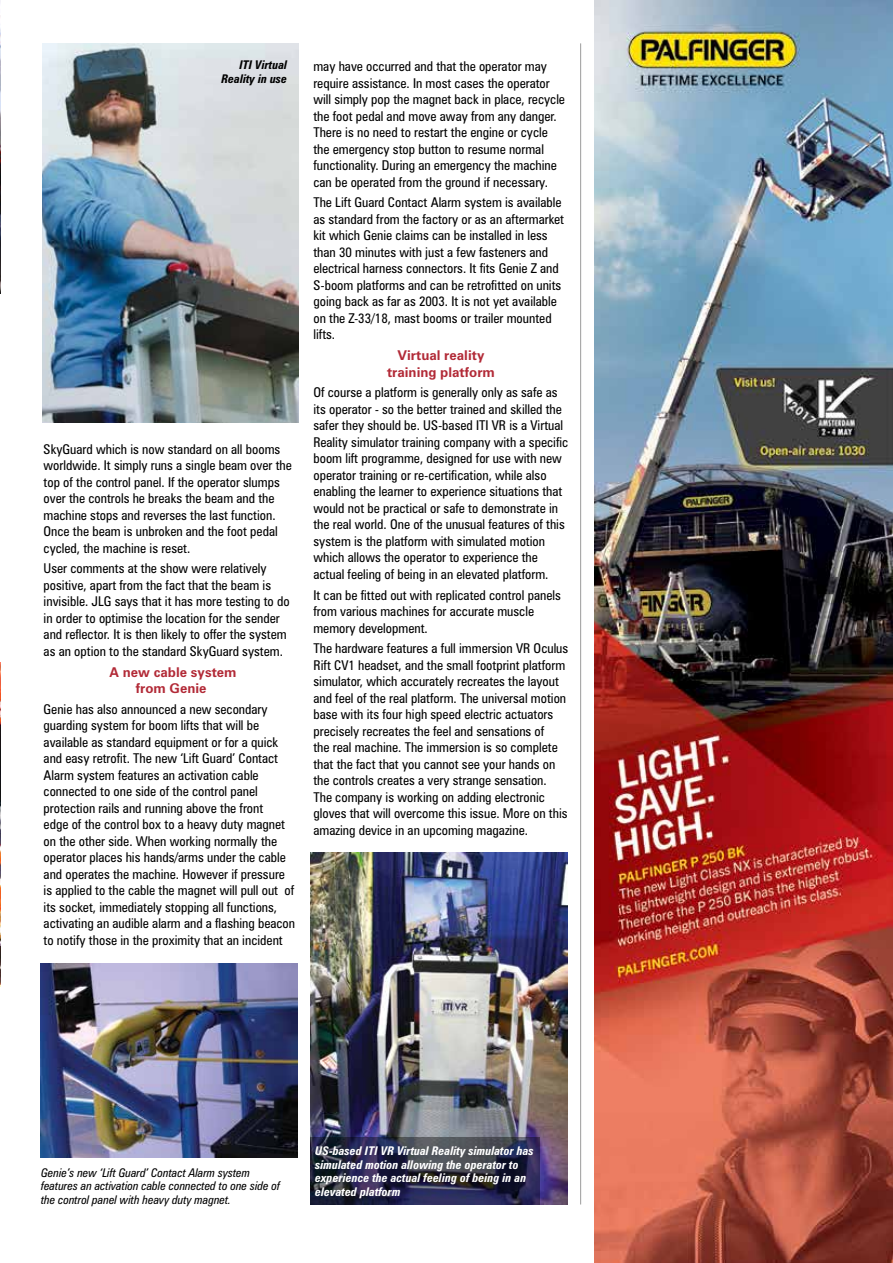
<style>
.page{position:relative;width:893px;height:1263px;background:#fff}
.page>*{position:absolute;margin:0;border:0;box-sizing:border-box;transform-origin:0 0}
.t1{font:condensed 13.5px/16.5px "Zurich BT";color:#000}
.t2{font:700 13.5px/16.5px "Zurich BT";color:#b22a37;text-align:center}
.t3{font:italic 700 condensed 12px/13.5px "Zurich BT";color:#fff}
.t4{font:italic condensed 12px/13.5px "Zurich BT";color:#000}
.t5{font:italic 700 condensed 12px/13.5px "Zurich BT";color:#000;text-align:right}
</style>
<div class="page">
<hr style="left:580px;top:43px;width:1px;height:1161px;background:#000">
<img style="left:0;top:0;width:1px;height:293px">
<img style="left:0;top:663px;width:1px;height:323px">
<img style="left:41px;top:963px;width:256px;height:194px">
<img style="left:311px;top:853px;width:256px;height:351px">
<img style="left:42px;top:43px;width:257px;height:380px">
<svg style="left:311px;top:1137px;width:229px;height:67px;background:#2c2e47"></svg>
<img style="left:594px;top:0;width:299px;height:1263px">
<p class="t5" style="left:221px;top:58px;width:67px">ITI Virtual<br>Reality in use</p>
<p class="t1" style="left:44px;top:440px;width:250px">SkyGuard which is now standard on all booms worldwide. It simply runs a single beam over the top of the control panel. If the operator slumps over the controls he breaks the beam and the machine stops and reverses the last function.<br>Once the beam is unbroken and the foot pedal cycled, the machine is reset.</p>
<p class="t1" style="left:44px;top:560px;width:248px">User comments at the show were relatively positive, apart from the fact that the beam is invisible. JLG says that it has more testing to do in order to optimise the location for the sender and reflector. It is then likely to offer the system as an option to the standard SkyGuard system.</p>
<p class="t2" style="left:109px;top:663px;width:129px">A new cable system from Genie</p>
<p class="t1" style="left:44px;top:701px;width:253px">Genie has also announced a new secondary guarding system for boom lifts that will be available as standard equipment or for a quick and easy retrofit. The new ‘Lift Guard’ Contact Alarm system features an activation cable connected to one side of the control panel protection rails and running above the front<br>edge of the control box to a heavy duty magnet on the other side. When working normally the operator places his hands/arms under the cable and operates the machine. However if pressure is applied to the cable the magnet will pull out of its socket, immediately stopping all functions, activating an audible alarm and a flashing beacon to notify those in the proximity that an incident</p>
<p class="t1" style="left:313px;top:58px;width:253px">may have occurred and that the operator may require assistance. In most cases the operator will simply pop the magnet back in place, recycle the foot pedal and move away from any danger.<br>There is no need to restart the engine or cycle the emergency stop button to resume normal functionality. During an emergency the machine can be operated from the ground if necessary.</p>
<p class="t1" style="left:313px;top:194px;width:252px">The Lift Guard Contact Alarm system is available as standard from the factory or as an aftermarket kit which Genie claims can be installed in less than 30 minutes with just a few fasteners and electrical harness connectors. It fits Genie Z and S-boom platforms and can be retrofitted on units going back as far as 2003. It is not yet available on the Z-33/18, mast booms or trailer mounted lifts.</p>
<p class="t2" style="left:387px;top:347px;width:109px">Virtual reality training platform</p>
<p class="t1" style="left:313px;top:384px;width:256px">Of course a platform is generally only as safe as its operator - so the better trained and skilled the safer they should be. US-based ITI VR is a Virtual Reality simulator training company with a specific boom lift programme, designed for use with new operator training or re-certification, while also enabling the learner to experience situations that would not be practical or safe to demonstrate in the real world. One of the unusual features of this system is the platform with simulated motion which allows the operator to experience the actual feeling of being in an elevated platform.</p>
<p class="t1" style="left:313px;top:586px;width:249px">It can be fitted out with replicated control panels from various machines for accurate muscle memory development.</p>
<p class="t1" style="left:313px;top:640px;width:256px">The hardware features a full immersion VR Oculus Rift CV1 headset, and the small footprint platform simulator, which accurately recreates the layout and feel of the real platform. The universal motion base with its four high speed electric actuators precisely recreates the feel and sensations of<br>the real machine. The immersion is so complete that the fact that you cannot see your hands on the controls creates a very strange sensation.<br>The company is working on adding electronic gloves that will overcome this issue. More on this amazing device in an upcoming magazine.</p>
<p class="t4" style="left:41px;top:1166px;width:241px">Genie’s new ‘Lift Guard’ Contact Alarm system features an activation cable connected to one side of the control panel with heavy duty magnet.</p>
<p class="t3" style="left:315px;top:1144px;width:220px">US-based ITI VR Virtual Reality simulator has simulated motion allowing the operator to experience the actual feeling of being in an elevated platform</p>
</div>
